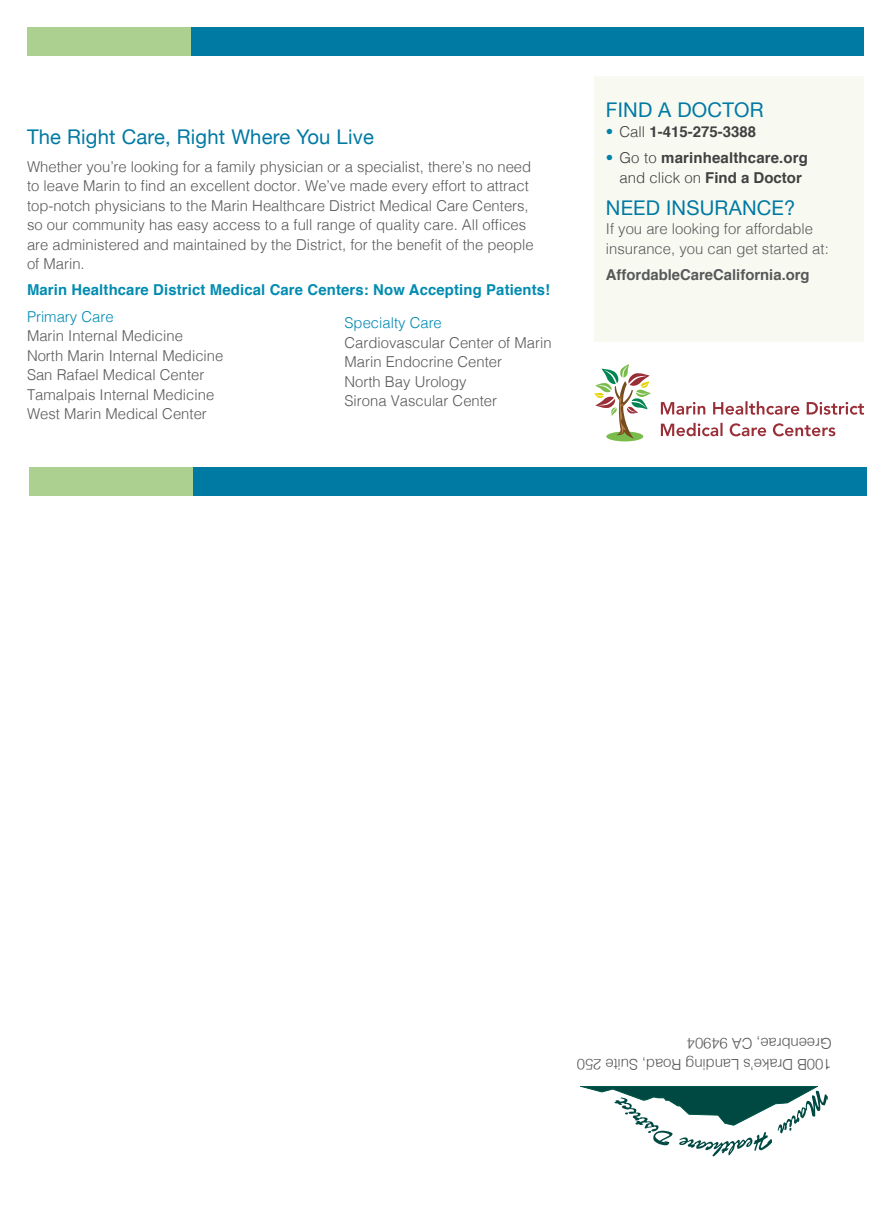
<style>
.page{position:relative;width:891px;height:1215px;background:#fff}
.page>*{position:absolute;margin:0;border:0;box-sizing:border-box;transform-origin:0 0}
.t1{font:20.25px "Helvetica Neue";letter-spacing:.01em;color:#0079a3}
.t2{font:300 15px/19.5px "Helvetica";color:#58595b}
.t3{font:700 15px/19.5px "Helvetica";letter-spacing:.01em;color:#414042;text-align:center}
.t4{font:700 15px "Helvetica";letter-spacing:.01em;color:#008bb1}
.t5{font:700 15px "Helvetica";color:#58595b}
.t6{font:300 15px "Helvetica";color:#008bb1}
.s1{font-weight:300;color:#0082aa}
.s2{font-weight:300}
</style>
<div class="page">
<svg style="left:580px;top:1086px;width:248px;height:70px"></svg>
<div style="left:29px;top:467px;width:837px;height:28px;background:#0079a3"></div>
<div style="left:29px;top:467px;width:163px;height:28px;background:#acd08f"></div>
<div style="left:27px;top:27px;width:837px;height:28px;background:#0079a3"></div>
<div style="left:27px;top:27px;width:163px;height:28px;background:#acd08f"></div>
<div style="left:594px;top:76px;width:270px;height:266px;background:#f8faf1"></div>
<svg style="left:661px;top:401px;width:203px;height:35px"></svg>
<div style="left:606px;top:432px;width:37px;height:9px;background:#7abc4c;border-radius:50%"></div>
<svg style="left:594px;top:364px;width:57px;height:75px"></svg>
<h1 class="t1" style="left:27px;top:124px;width:348px">The Right Care, Right Where You Live</h1>
<p class="t2" style="left:27px;top:155px;width:508px">Whether you’re looking for a family physician or a specialist, there’s no need to leave Marin to find an excellent doctor. We’ve made every effort to attract top-notch physicians to the Marin Healthcare District Medical Care Centers, so our community has easy access to a full range of quality care. All offices are administered and maintained by the District, for the benefit of the people of Marin.</p>
<p class="t4" style="left:27px;top:278px;width:525px">Marin Healthcare District Medical Care Centers: Now Accepting Patients!</p>
<p class="t6" style="left:27px;top:304px;width:88px">Primary Care</p>
<p class="t2" style="left:27px;top:325px;width:198px">Marin Internal Medicine<br>North Marin Internal Medicine<br>San Rafael Medical Center<br>Tamalpais Internal Medicine<br>West Marin Medical Center</p>
<p class="t6" style="left:345px;top:310px;width:99px">Specialty Care</p>
<p class="t2" style="left:345px;top:332px;width:209px">Cardiovascular Center of Marin<br>Marin Endocrine Center<br>North Bay Urology<br>Sirona Vascular Center</p>
<h1 class="t1" style="left:606px;top:98px;width:159px">FIND A DOCTOR</h1>
<p class="t3" style="left:606px;top:122px;width:152px"><span class="s1">•</span> <span class="s2">Call</span> 1-415-275-3388</p>
<p class="t3" style="left:606px;top:148px;width:204px"><span class="s1">•</span> <span class="s2">Go to</span> marinhealthcare.org <span class="s2">and click on</span> Find a Doctor</p>
<h1 class="t1" style="left:606px;top:196px;width:191px">NEED INSURANCE?</h1>
<p class="t2" style="left:606px;top:218px;width:224px">If you are looking for affordable insurance, you can get started at:</p>
<p class="t5" style="left:606px;top:263px;width:205px">AffordableCareCalifornia.org</p>
<p class="t2" style="left:832px;top:1076px;width:256px;line-height:20.7px;rotate:-180deg">100B Drake’s Landing Road, Suite 250<br>Greenbrae, CA 94904</p>
</div>
